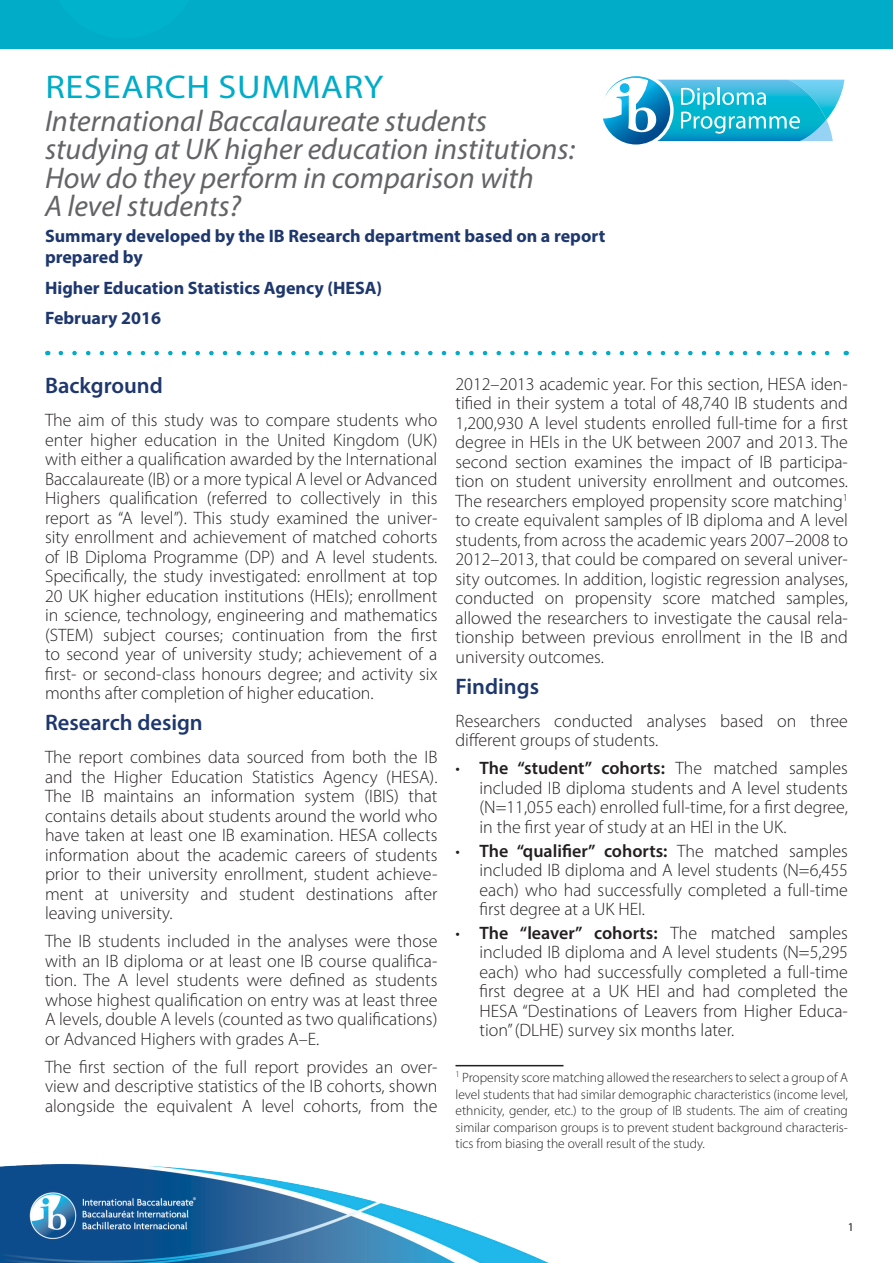
<style>
.page{position:relative;width:893px;height:1263px;background:#fff}
.page>*{position:absolute;margin:0;border:0;box-sizing:border-box;transform-origin:0 0}
.Research_main_headin{font:33px "Myriad Pro";letter-spacing:.02em;color:#00acc8;scale:1.1 1}
.Study_title{font:italic 30px/28.5px "Myriad Pro";color:#636466}
.Heading_1_-_dark_blu{font:600 22.5px "Myriad Pro";color:#1e376d}
.Main_body{font:300 18px/19.5px "Myriad Pro";color:#231f20;text-align:justify}
.Credit{font:700 18px/21.6px "Myriad Pro";color:#1e376d}
.Footnote{font:300 13.5px/16.5px "Myriad Pro";color:#231f20;text-align:justify}
.t1{font:12px "Myriad Pro";color:#231f20}
.s1{font-weight:600}
</style>
<div class="page">
<div style="left:0;top:0;width:893px;height:48px;background:#00acc8"></div>
<svg style="left:603px;top:76px;width:242px;height:69px"></svg>
<img style="left:0;top:1163px;width:549px;height:100px">
<hr style="left:455px;top:1065px;width:108px;height:1px;background:#231f20">
<svg style="left:61px;top:351px;width:769px;height:4px"></svg>
<p class="Research_main_headin" style="left:45px;top:66px;width:309px">RESEARCH SUMMARY</p>
<p class="Study_title" style="left:45px;top:106px;width:532px">International Baccalaureate students studying at UK higher education institutions:<br>How do they perform in comparison with<br>A level students?</p>
<p class="Credit" style="left:45px;top:224px;width:562px">Summary developed by the IB Research department based on a report prepared by</p>
<p class="Credit" style="left:45px;top:276px;width:339px">Higher Education Statistics Agency (HESA)</p>
<p class="Credit" style="left:45px;top:306px;width:118px">February 2016</p>
<p class="Heading_1_-_dark_blu" style="left:45px;top:371px;width:119px">Background</p>
<p class="Main_body" style="left:45px;top:410px;width:394px">The aim of this study was to compare students who enter higher education in the United Kingdom (UK) with either a qualification awarded by the International Baccalaureate (IB) or a more typical A level or Advanced Highers qualification (referred to collectively in this report as “A level”). This study examined the univer&shy;sity enrollment and achievement of matched cohorts of IB Diploma Programme (DP) and A level students.<br>Specifically, the study investigated: enrollment at top 20 UK higher education institutions (HEIs); enrollment in science, technology, engineering and mathematics (STEM) subject courses; continuation from the first to second year of university study; achievement of a first- or second-class honours degree; and activity six months after completion of higher education.</p>
<p class="Heading_1_-_dark_blu" style="left:45px;top:708px;width:159px">Research design</p>
<p class="Main_body" style="left:45px;top:747px;width:394px">The report combines data sourced from both the IB and the Higher Education Statistics Agency (HESA).<br>The IB maintains an information system (IBIS) that contains details about students around the world who have taken at least one IB examination. HESA collects information about the academic careers of students prior to their university enrollment, student achieve&shy;ment at university and student destinations after leaving university.</p>
<p class="Main_body" style="left:45px;top:931px;width:394px">The IB students included in the analyses were those with an IB diploma or at least one IB course qualifica&shy;tion. The A level students were defined as students whose highest qualification on entry was at least three A levels, double A levels (counted as two qualifications) or Advanced Highers with grades A–E.</p>
<p class="Main_body" style="left:45px;top:1057px;width:394px">The first section of the full report provides an over&shy;view and descriptive statistics of the IB cohorts, shown alongside the equivalent A level cohorts, from the</p>
<p class="Main_body" style="left:455px;top:374px;width:394px">2012–2013 academic year. For this section, HESA iden&shy;tified in their system a total of 48,740 IB students and 1,200,930 A level students enrolled full-time for a first degree in HEIs in the UK between 2007 and 2013. The second section examines the impact of IB participa&shy;tion on student university enrollment and outcomes.<br>The researchers employed propensity score matching<sup>1 </sup>to create equivalent samples of IB diploma and A level students, from across the academic years 2007–2008 to 2012–2013, that could be compared on several univer&shy;sity outcomes. In addition, logistic regression analyses, conducted on propensity score matched samples, allowed the researchers to investigate the causal rela&shy;tionship between previous enrollment in the IB and university outcomes.</p>
<p class="Heading_1_-_dark_blu" style="left:455px;top:672px;width:85px">Findings</p>
<p class="Main_body" style="left:455px;top:711px;width:394px">Researchers conducted analyses based on three different groups of students.</p>
<p class="Main_body" style="left:479px;top:758px;width:370px;text-indent:-24px">• <span class="s1">The “student” cohorts:</span> The matched samples included IB diploma students and A level students (N=11,055 each) enrolled full-time, for a first degree, in the first year of study at an HEI in the UK.</p>
<p class="Main_body" style="left:479px;top:841px;width:370px;text-indent:-24px">• <span class="s1">The “qualifier” cohorts:</span> The matched samples included IB diploma and A level students (N=6,455 each) who had successfully completed a full-time first degree at a UK HEI.</p>
<p class="Main_body" style="left:479px;top:923px;width:370px;text-indent:-24px">• <span class="s1">The “leaver” cohorts:</span> The matched samples included IB diploma and A level students (N=5,295 each) who had successfully completed a full-time first degree at a UK HEI and had completed the HESA “Destinations of Leavers from Higher Educa&shy;tion” (DLHE) survey six months later.</p>
<p class="Footnote" style="left:455px;top:1069px;width:394px"><sup>1</sup> Propensity score matching allowed the researchers to select a group of A level students that had similar demographic characteristics (income level, ethnicity, gender, etc.) to the group of IB students. The aim of creating similar comparison groups is to prevent student background characteris&shy;tics from biasing the overall result of the study.</p>
<p class="t1" style="left:848px;top:1220px;width:8px">1</p>
</div>
